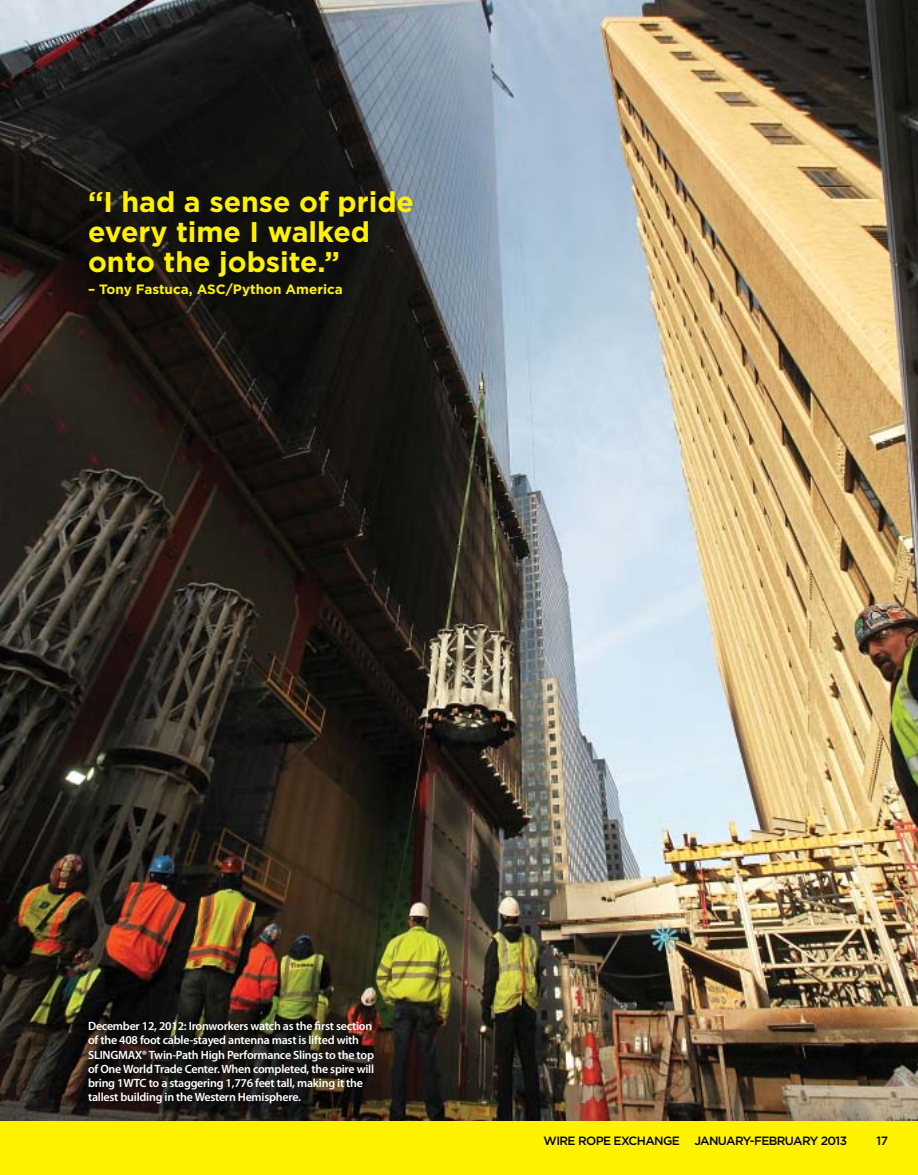
<style>
.page{position:relative;width:918px;height:1175px;background:#fff}
.page>*{position:absolute;margin:0;border:0;box-sizing:border-box;transform-origin:0 0}
.t1{font:700 28.5px/30px "Gotham";color:#fff200}
.t2{font:700 13.5px "Gotham";color:#fff200}
.t3{font:600 12px/14.2px "Myriad Pro";letter-spacing:-.02em;color:#fff}
.t4{font:500 12px "Gotham";letter-spacing:-.05em;color:#000}
</style>
<div class="page">
<div style="left:0;top:1120px;width:918px;height:54px;background:#fff200"></div>
<img style="left:0;top:0;width:918px;height:1120px">
<h1 class="t1" style="left:88px;top:187px;width:328px">“I had a sense of pride every time I walked onto the jobsite.”</h1>
<p class="t2" style="left:88px;top:281px;width:256px">– Tony Fastuca, ASC/Python America</p>
<p class="t3" style="left:88px;top:1019px;width:288px">December 12, 2012: Ironworkers watch as the first section of the 408 foot cable-stayed antenna mast is lifted with SLINGMAX® Twin-Path High Performance Slings to the top of One World Trade Center. When completed, the spire will bring 1WTC to a staggering 1,776 feet tall, making it the tallest building in the Western Hemisphere.</p>
<p class="t4" style="left:544px;top:1132px;width:305px">WIRE ROPE EXCHANGE JANUARY-FEBRUARY 2013</p>
<p class="t4" style="left:877px;top:1132px;width:13px">17</p>
</div>
